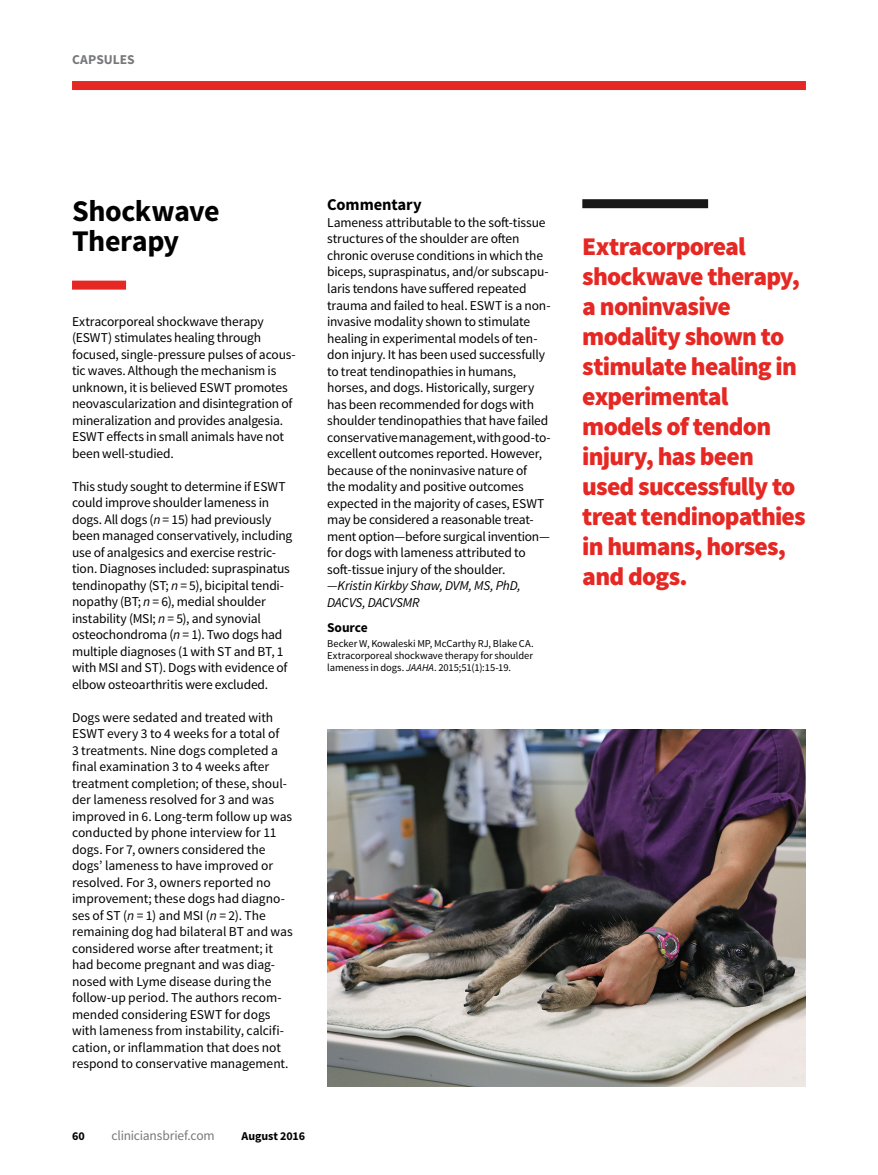
<style>
.page{position:relative;width:878px;height:1175px;background:#fff}
.page>*{position:absolute;margin:0;border:0;box-sizing:border-box;transform-origin:0 0}
.Capsule_head{font:700 30px/30px "Source Sans Pro";letter-spacing:-.015em;color:#000}
.Large_Pullout_with{font:900 25.5px/30px "Source Sans Pro";letter-spacing:-.03em;color:#e52823}
.Capsule_subhead_Co{font:700 16.5px "Source Sans Pro";letter-spacing:-.005em;color:#000}
.Capsule_body{font:13.5px/16.5px "Source Sans Pro";letter-spacing:-.01em;color:#000}
.t1{font:13.5px "Source Sans Pro";letter-spacing:-.015em;color:#77787b}
.t2{font:700 13.5px "Source Sans Pro";color:#77787b}
.Capsule_source_sub{font:700 13.5px "Source Sans Pro";letter-spacing:-.01em;color:#000}
.t3{font:700 12px "Source Sans Pro";color:#000}
.Capsule_Source_bod{font:10.5px/12px "Source Sans Pro";letter-spacing:-.005em;color:#000;text-align:justify}
.s1{font-style:italic}
</style>
<div class="page">
<div style="left:72px;top:81px;width:734px;height:9px;background:#e52823"></div>
<div style="left:72px;top:280px;width:54px;height:10px;background:#e52823"></div>
<div style="left:582px;top:199px;width:126px;height:9px;background:#191818"></div>
<img style="left:327px;top:729px;width:479px;height:357px">
<p class="t2" style="left:72px;top:51px;width:64px">CAPSULES</p>
<p class="Capsule_head" style="left:72px;top:197px;width:149px">Shockwave<br>Therapy</p>
<p class="Capsule_body" style="left:72px;top:313px;width:225px">Extracorporeal shockwave therapy (ESWT) stimulates healing through focused, single-pressure pulses of acous&shy;tic waves. Although the mechanism is unknown, it is believed ESWT promotes neovascularization and disintegration of mineralization and provides analgesia.<br>ESWT effects in small animals have not been well-studied.</p>
<p class="Capsule_body" style="left:72px;top:478px;width:222px">This study sought to determine if ESWT could improve shoulder lameness in dogs. All dogs (<span class="s1">n</span> = 15) had previously been managed conservatively, including use of analgesics and exercise restric&shy;tion. Diagnoses included: supraspinatus tendinopathy (ST; <span class="s1">n</span> = 5), bicipital tendi&shy;nopathy (BT; <span class="s1">n</span> = 6), medial shoulder instability (MSI; <span class="s1">n</span> = 5), and synovial osteochondroma (<span class="s1">n</span> = 1). Two dogs had multiple diagnoses (1 with ST and BT, 1 with MSI and ST). Dogs with evidence of elbow osteoarthritis were excluded.</p>
<p class="Capsule_body" style="left:72px;top:709px;width:222px">Dogs were sedated and treated with ESWT every 3 to 4 weeks for a total of<br>3 treatments. Nine dogs completed a final examination 3 to 4 weeks after treatment completion; of these, shoul&shy;der lameness resolved for 3 and was improved in 6. Long-term follow up was conducted by phone interview for 11 dogs. For 7, owners considered the dogs’ lameness to have improved or resolved. For 3, owners reported no improvement; these dogs had diagno&shy;ses of ST (<span class="s1">n</span> = 1) and MSI (<span class="s1">n</span> = 2). The remaining dog had bilateral BT and was considered worse after treatment; it had become pregnant and was diag&shy;nosed with Lyme disease during the follow-up period. The authors recom&shy;mended considering ESWT for dogs with lameness from instability, calcifi&shy;cation, or inflammation that does not respond to conservative management.</p>
<p class="Capsule_subhead_Co" style="left:327px;top:194px;width:96px">Commentary</p>
<p class="Capsule_body" style="left:327px;top:214px;width:225px">Lameness attributable to the soft-tissue structures of the shoulder are often chronic overuse conditions in which the biceps, supraspinatus, and/or subscapu&shy;laris tendons have suffered repeated trauma and failed to heal. ESWT is a non&shy;invasive modality shown to stimulate healing in experimental models of ten&shy;don injury. It has been used successfully to treat tendinopathies in humans, horses, and dogs. Historically, surgery has been recommended for dogs with shoulder tendinopathies that have failed conservative management, with good-to&shy;excellent outcomes reported. However, because of the noninvasive nature of<br>the modality and positive outcomes expected in the majority of cases, ESWT may be considered a reasonable treat&shy;ment option—before surgical invention— for dogs with lameness attributed to soft-tissue injury of the shoulder. <span class="s1">—Kristin Kirkby Shaw, DVM, MS, PhD, DACVS, DACVSMR</span></p>
<p class="Capsule_source_sub" style="left:327px;top:619px;width:42px">Source</p>
<p class="Capsule_Source_bod" style="left:327px;top:638px;width:208px">Becker W, Kowaleski MP, McCarthy RJ, Blake CA.<br>Extracorporeal shockwave therapy for shoulder lameness in dogs. <span class="s1">JAAHA</span>. 2015;51(1):15-19.</p>
<p class="t3" style="left:72px;top:1128px;width:14px">60</p>
<p class="t1" style="left:111px;top:1127px;width:105px">cliniciansbrief.com</p>
<p class="t3" style="left:241px;top:1128px;width:65px">August 2016</p>
<p class="Large_Pullout_with" style="left:582px;top:232px;width:225px">Extracorporeal shockwave therapy, a noninvasive modality shown to stimulate healing in experimental models of tendon injury, has been used successfully to treat tendinopathies in humans, horses, and dogs.</p>
</div>
